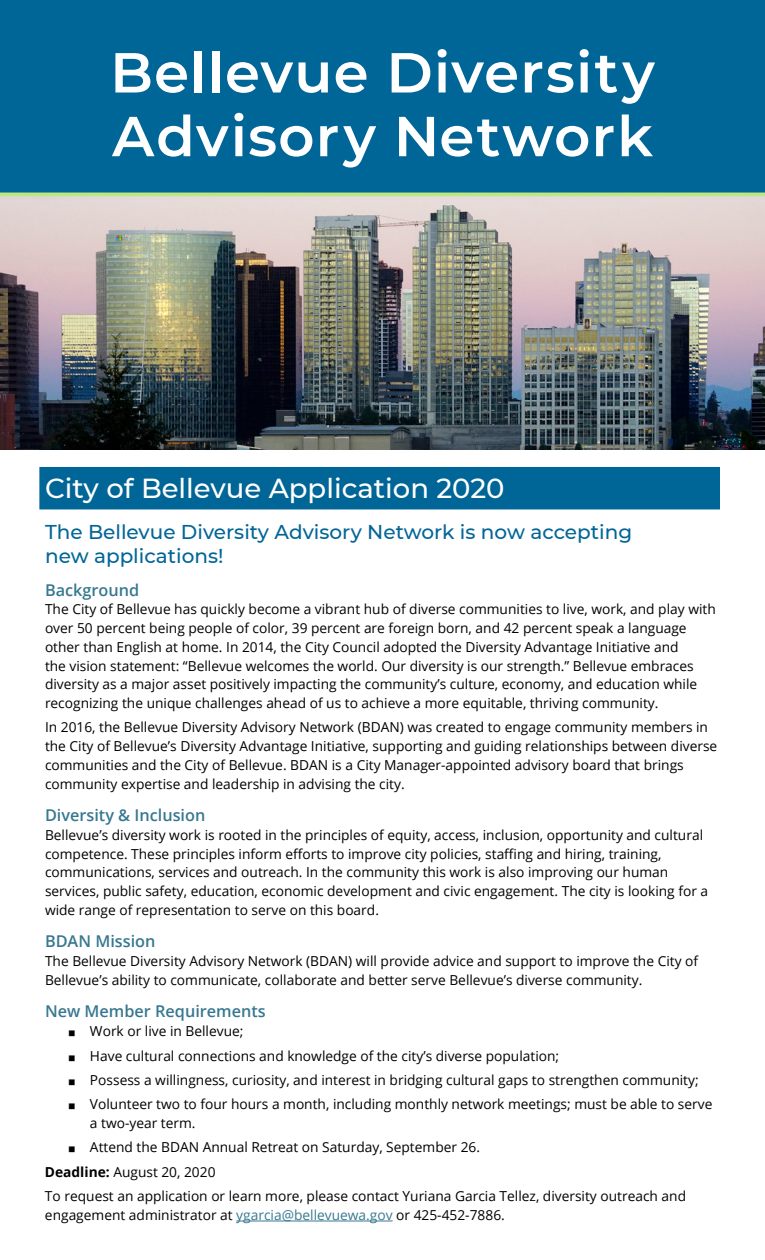
<style>
.page{position:relative;width:765px;height:1260px;background:#fff}
.page>*{position:absolute;margin:0;border:0;box-sizing:border-box;transform-origin:0 0}
.t1{font:600 56.25px/63.8px "Montserrat";letter-spacing:.02em;color:#fff}
.t2{font:500 27.5px "Montserrat";color:#fff}
.t3{font:500 20px/24px "Montserrat";color:#006597}
.t4{font:600 16.25px "Open Sans";color:#377890}
.t5{font:13.75px/18.8px "Open Sans";color:#000}
.s1{font-weight:700}
.s2{color:#377890}
</style>
<div class="page">
<img style="left:0;top:196px;width:765px;height:254px">
<div style="left:0;top:0;width:765px;height:193px;background:#006597"></div>
<div style="left:39px;top:467px;width:681px;height:42px;background:#006597"></div>
<hr style="left:236px;top:1221px;width:157px;height:1px;background:#377890">
<hr style="left:0;top:193px;width:765px;height:3px;background:#bce784">
<h1 class="t1" style="left:110px;top:38px;width:546px">Bellevue Diversity<br>Advisory Network</h1>
<h2 class="t2" style="left:45px;top:469px;width:461px">City of Bellevue Application 2020</h2>
<h3 class="t3" style="left:45px;top:519px;width:589px">The Bellevue Diversity Advisory Network is now accepting new applications!</h3>
<p class="t4" style="left:45px;top:579px;width:96px">Background</p>
<p class="t5" style="left:45px;top:600px;width:672px">The City of Bellevue has quickly become a vibrant hub of diverse communities to live, work, and play with over 50 percent being people of color, 39 percent are foreign born, and 42 percent speak a language other than English at home. In 2014, the City Council adopted the Diversity Advantage Initiative and<br>the vision statement: “Bellevue welcomes the world. Our diversity is our strength.” Bellevue embraces diversity as a major asset positively impacting the community’s culture, economy, and education while recognizing the unique challenges ahead of us to achieve a more equitable, thriving community.</p>
<p class="t5" style="left:45px;top:718px;width:674px">In 2016, the Bellevue Diversity Advisory Network (BDAN) was created to engage community members in the City of Bellevue’s Diversity Advantage Initiative, supporting and guiding relationships between diverse communities and the City of Bellevue. BDAN is a City Manager-appointed advisory board that brings community expertise and leadership in advising the city.</p>
<p class="t4" style="left:45px;top:804px;width:162px">Diversity &amp; Inclusion</p>
<p class="t5" style="left:45px;top:825px;width:665px">Bellevue’s diversity work is rooted in the principles of equity, access, inclusion, opportunity and cultural competence. These principles inform efforts to improve city policies, staffing and hiring, training, communications, services and outreach. In the community this work is also improving our human services, public safety, education, economic development and civic engagement. The city is looking for a wide range of representation to serve on this board.</p>
<p class="t4" style="left:45px;top:930px;width:112px">BDAN Mission</p>
<p class="t5" style="left:45px;top:952px;width:655px">The Bellevue Diversity Advisory Network (BDAN) will provide advice and support to improve the City of<br>Bellevue’s ability to communicate, collaborate and better serve Bellevue’s diverse community.</p>
<p class="t4" style="left:45px;top:1000px;width:222px">New Member Requirements</p>
<p class="t5" style="left:68px;top:1019px;width:646px;line-height:24.4px">◼ Work or live in Bellevue;<br>◼ Have cultural connections and knowledge of the city’s diverse population;<br>◼ Possess a willingness, curiosity, and interest in bridging cultural gaps to strengthen community;<br>◼ Volunteer two to four hours a month, including monthly network meetings; must be able to serve</p>
<p class="t5" style="left:90px;top:1113px;width:107px">a two-year term.</p>
<p class="t5" style="left:68px;top:1138px;width:414px">◼ Attend the BDAN Annual Retreat on Saturday, September 26.</p>
<p class="t5" style="left:45px;top:1162px;width:172px"><span class="s1">Deadline:</span> August 20, 2020</p>
<p class="t5" style="left:45px;top:1187px;width:643px">To request an application or learn more, please contact Yuriana Garcia Tellez, diversity outreach and</p>
<p class="t5" style="left:45px;top:1205px;width:461px">engagement administrator at <span class="s2">ygarcia@bellevuewa.gov</span> or 425-452-7886.</p>
</div>
